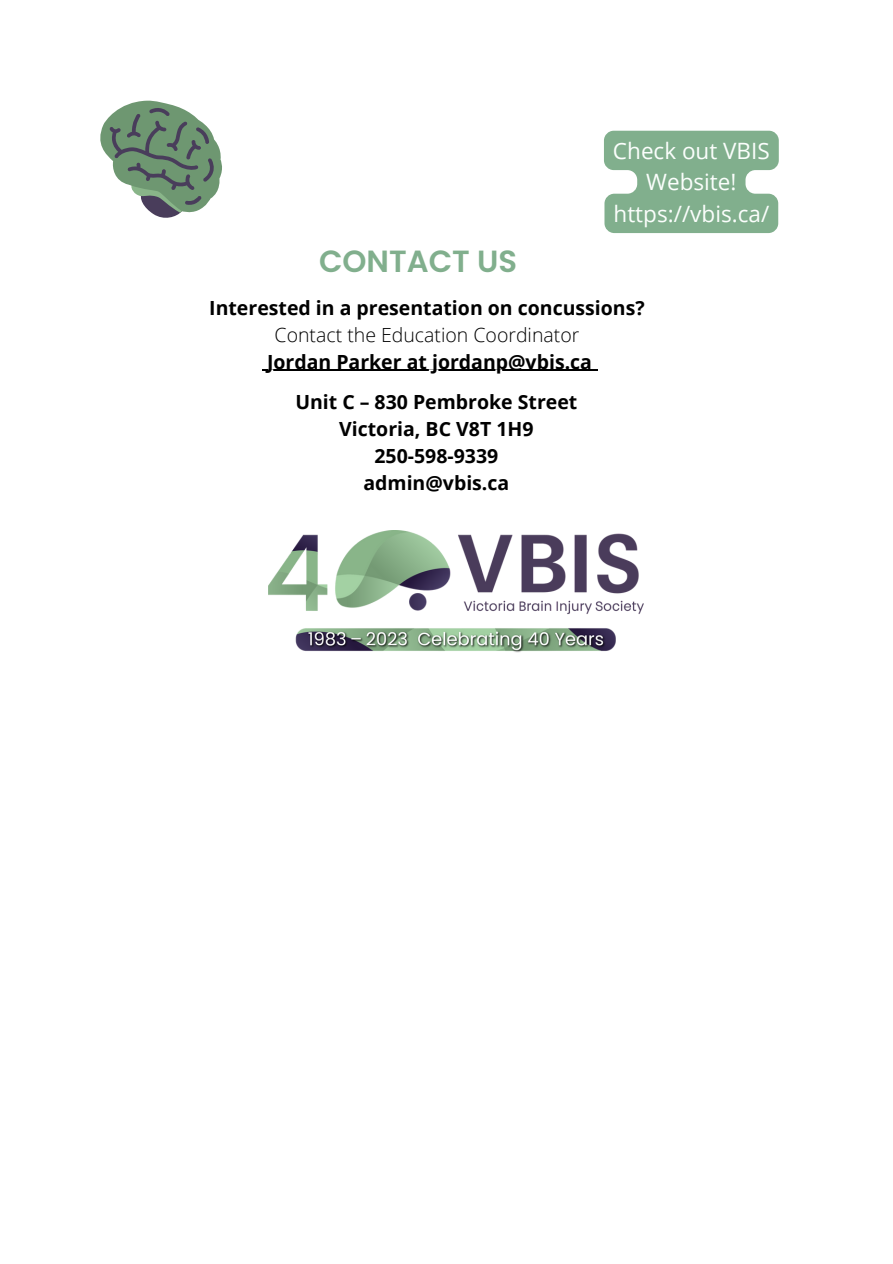
<style>
.page{position:relative;width:893px;height:1264px;background:#fff}
.page>*{position:absolute;margin:0;border:0;box-sizing:border-box;transform-origin:0 0}
.t1{font:600 30.6px "Poppins";color:#81af8d}
.t2{font:22.5px/31.5px "Open Sans";color:#fbfefc;text-align:center}
.t3{font:700 19.5px "Open Sans";color:#000}
.t4{font:300 19.5px "Open Sans";color:#000}
</style>
<div class="page">
<img style="left:268px;top:530px;width:376px;height:123px">
<svg style="left:604px;top:131px;width:174px;height:102px;background:#8cb697"></svg>
<hr style="left:267px;top:370px;width:325px;height:1px;background:#000">
<svg style="left:100px;top:100px;width:122px;height:118px"></svg>
<p class="t2" style="left:613px;top:134px;width:158px">Check out VBIS<br>Website!</p>
<p class="t2" style="left:613px;top:197px;width:157px">https://vbis.ca/</p>
<p class="t1" style="left:319px;top:240px;width:200px">CONTACT US</p>
<p class="t3" style="left:209px;top:294px;width:437px">Interested in a presentation on concussions?</p>
<p class="t4" style="left:274px;top:321px;width:306px">Contact the Education Coordinator</p>
<p class="t3" style="left:267px;top:348px;width:326px">Jordan Parker at jordanp@vbis.ca</p>
<p class="t3" style="left:295px;top:388px;width:283px">Unit C – 830 Pembroke Street</p>
<p class="t3" style="left:339px;top:415px;width:196px">Victoria, BC V8T 1H9</p>
<p class="t3" style="left:374px;top:442px;width:125px">250-598-9339</p>
<p class="t3" style="left:363px;top:469px;width:147px">admin@vbis.ca</p>
</div>
